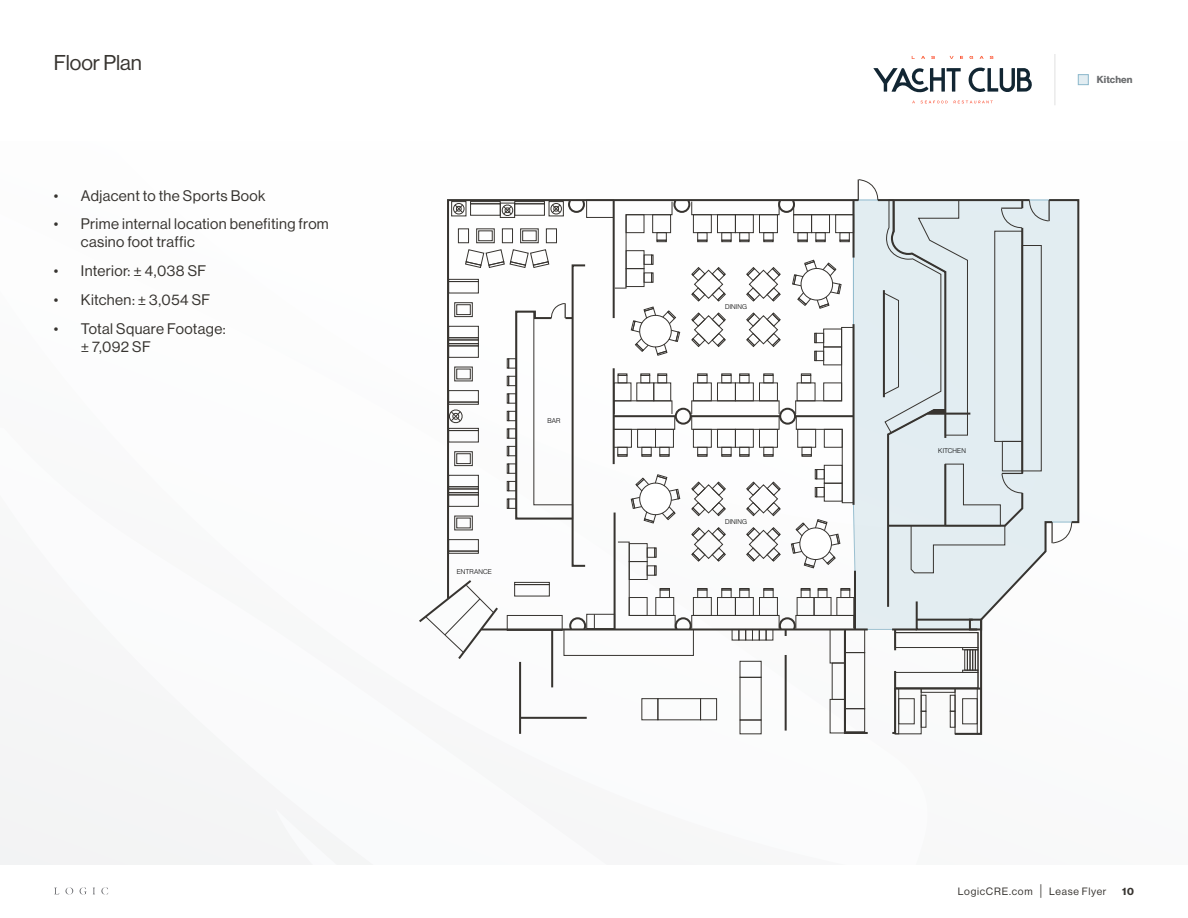
<style>
.page{position:relative;width:1188px;height:918px;background:#fff}
.page>*{position:absolute;margin:0;border:0;box-sizing:border-box;transform-origin:0 0}
.t1{font:21px "N Haas Grotesk DS Pro 55 Rg";letter-spacing:-.005em;color:#373430}
.t2{font:15px/18px "N Haas Grotesk DS Pro 55 Rg";letter-spacing:.025em;color:#373430}
.t3{font:10.35px "N Haas Grotesk DS Pro 55 Rg";letter-spacing:.07em;color:#373430}
.t4{font:10.35px "N Haas Grotesk DS Pro 75 Bd";color:#373430}
.t5{font:10.05px "N Haas Grotesk DS Pro 75 Bd";letter-spacing:.01em;color:#6b6d6f}
.t6{font:6.75px "N Haas Grotesk DS Pro 45 Lt";letter-spacing:.02em;color:#000}
.s1{font-size:15.6px}
</style>
<div class="page">
<svg style="left:54px;top:887px;width:19px;height:8px"></svg>
<svg style="left:80px;top:887px;width:7px;height:8px"></svg>
<svg style="left:93px;top:888px;width:2px;height:6px"></svg>
<svg style="left:101px;top:887px;width:7px;height:8px"></svg>
<svg style="left:0;top:600px;width:740px;height:265px"></svg>
<svg style="left:275px;top:809px;width:465px;height:56px"></svg>
<svg style="left:873px;top:68px;width:88px;height:25px"></svg>
<svg style="left:968px;top:68px;width:64px;height:25px"></svg>
<svg style="left:931px;top:56px;width:4px;height:3px"></svg>
<svg style="left:969px;top:56px;width:4px;height:3px"></svg>
<svg style="left:921px;top:100px;width:27px;height:3px"></svg>
<svg style="left:954px;top:100px;width:39px;height:4px"></svg>
<svg style="left:568px;top:616px;width:19px;height:16px"></svg>
<svg style="left:618px;top:600px;width:113px;height:32px"></svg>
<div style="left:717px;top:597px;width:19px;height:19px;border:1px solid #373430"></div>
<div style="left:692px;top:615px;width:87px;height:14px;border:1px solid #373430"></div>
<hr style="left:614px;top:513px;width:2px;height:116px;background:#373430">
<div style="left:507px;top:615px;width:55px;height:16px;border:1px solid #373430"></div>
<div style="left:587px;top:614px;width:28px;height:15px;border:1px solid #373430"></div>
<svg style="left:594px;top:614px;width:1px;height:14px"></svg>
<svg style="left:447px;top:199px;width:293px;height:401px"></svg>
<hr style="left:481px;top:628px;width:387px;height:2px;background:#373430">
<svg style="left:417px;top:578px;width:83px;height:83px"></svg>
<hr style="left:551px;top:629px;width:2px;height:58px;background:#373430">
<hr style="left:519px;top:662px;width:2px;height:72px;background:#373430">
<hr style="left:520px;top:717px;width:67px;height:2px;background:#373430">
<div style="left:642px;top:698px;width:16px;height:22px;border:1px solid #373430"></div>
<div style="left:658px;top:698px;width:43px;height:22px;border:1px solid #373430"></div>
<div style="left:700px;top:698px;width:17px;height:22px;border:1px solid #373430"></div>
<div style="left:564px;top:629px;width:130px;height:27px;border:1px solid #373430"></div>
<div style="left:732px;top:629px;width:7px;height:11px;border:1px solid #373430"></div>
<div style="left:739px;top:629px;width:7px;height:11px;border:1px solid #373430"></div>
<svg style="left:507px;top:303px;width:68px;height:218px"></svg>
<svg style="left:740px;top:179px;width:340px;height:556px"></svg>
<div style="left:586px;top:200px;width:28px;height:18px;border:1px solid #373430"></div>
<div style="left:1078px;top:75px;width:10px;height:10px;background:#e2edf2"></div>
<div style="left:1078px;top:74px;width:11px;height:11px;border:1px solid #8db9cc"></div>
<hr style="left:1055px;top:54px;width:1px;height:51px;background:#e0e0e0">
<h1 class="t1" style="left:54px;top:51px;width:90px">Floor Plan</h1>
<p class="t2" style="left:54px;top:186px;width:213px">• Adjacent to the Sports Book</p>
<p class="t2" style="left:81px;top:215px;width:250px;text-indent:-27px">• Prime internal location benefiting from casino foot traffic</p>
<p class="t2" style="left:54px;top:262px;width:154px">• Interior: ± 4,038 SF</p>
<p class="t2" style="left:54px;top:291px;width:158px">• Kitchen: ± 3,054 SF</p>
<p class="t2" style="left:81px;top:320px;width:146px;text-indent:-27px">• Total Square Footage: ± 7,092 SF</p>
<p class="t6" style="left:548px;top:416px;width:14px">BAR</p>
<p class="t6" style="left:457px;top:568px;width:37px">ENTRANCE</p>
<p class="t6" style="left:725px;top:303px;width:23px">DINING</p>
<p class="t6" style="left:725px;top:518px;width:23px">DINING</p>
<p class="t5" style="left:1097px;top:74px;width:37px">Kitchen</p>
<p class="t6" style="left:938px;top:447px;width:29px">KITCHEN</p>
<p class="t3" style="left:958px;top:885px;width:150px">LogicCRE.com <span class="s1">|</span> Lease Flyer</p>
<p class="t4" style="left:1122px;top:885px;width:13px">10</p>
</div>
